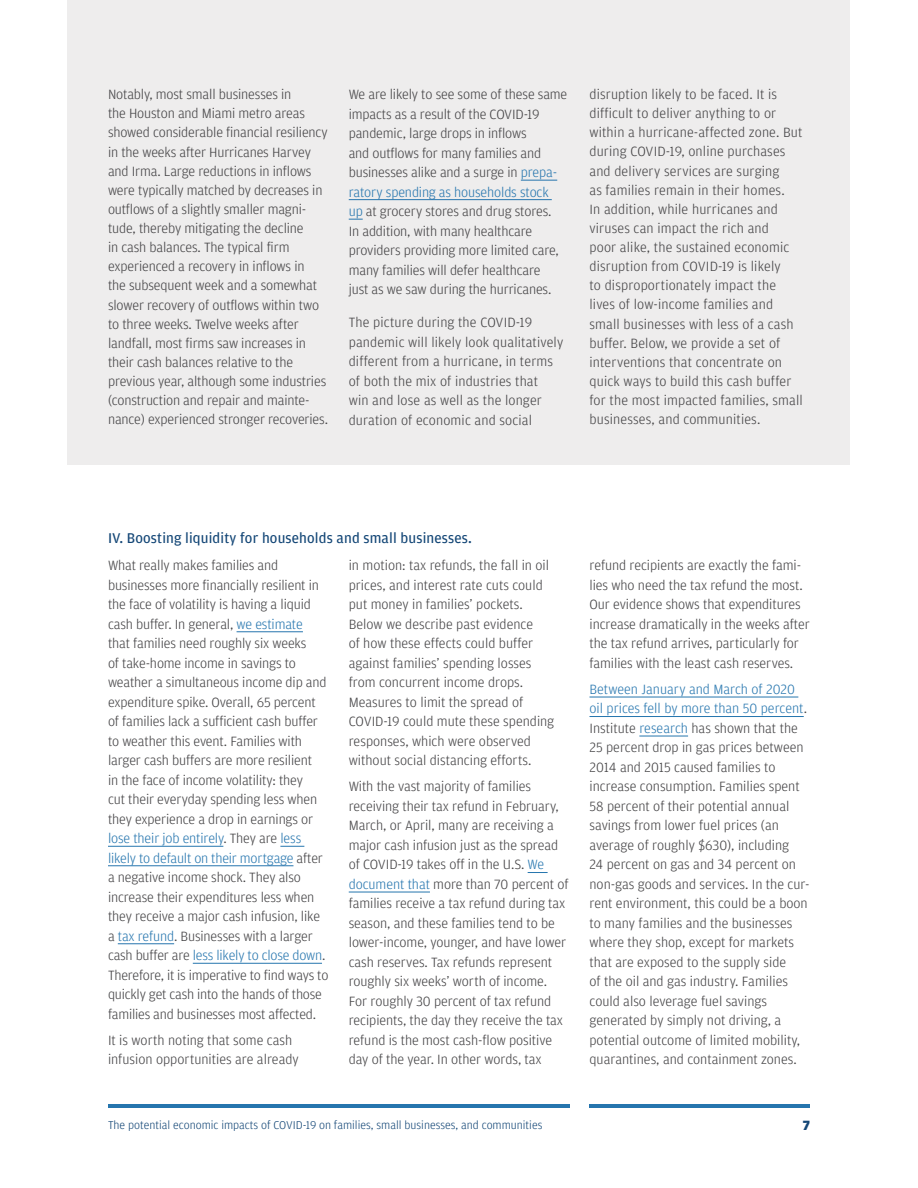
<style>
.page{position:relative;width:918px;height:1188px;background:#fff}
.page>*{position:absolute;margin:0;border:0;box-sizing:border-box;transform-origin:0 0}
.t1{font:15px "Amplitude";letter-spacing:.01em;color:#134676}
.P_-_Paragraph_Text{font:300 14.25px/19.5px "Amplitude";letter-spacing:-.005em;color:#414042}
.t2{font:900 14.25px "Amplitude";color:#134676}
.t3{font:300 12px "Amplitude";color:#134676}
.s1{color:#2575ae}
</style>
<div class="page">
<hr style="left:108px;top:1104px;width:461px;height:3px;background:#2575ae">
<hr style="left:590px;top:1104px;width:220px;height:4px;background:#2575ae">
<div style="left:68px;top:0;width:782px;height:464px;background:#eeeded"></div>
<hr style="left:521px;top:180px;width:36px;height:1px;background:#2575ae">
<hr style="left:349px;top:199px;width:203px;height:1px;background:#2575ae">
<svg style="left:349px;top:219px;width:14px;height:1px"></svg>
<hr style="left:237px;top:632px;width:66px;height:1px;background:#2575ae">
<hr style="left:108px;top:846px;width:115px;height:1px;background:#2575ae">
<svg style="left:280px;top:846px;width:24px;height:1px"></svg>
<hr style="left:108px;top:866px;width:185px;height:1px;background:#2575ae">
<hr style="left:118px;top:944px;width:56px;height:1px;background:#2575ae">
<hr style="left:193px;top:963px;width:129px;height:1px;background:#2575ae">
<svg style="left:528px;top:872px;width:20px;height:1px"></svg>
<hr style="left:349px;top:892px;width:81px;height:1px;background:#2575ae">
<hr style="left:590px;top:697px;width:208px;height:1px;background:#2575ae">
<hr style="left:590px;top:716px;width:214px;height:1px;background:#2575ae">
<hr style="left:639px;top:736px;width:49px;height:1px;background:#2575ae">
<p class="P_-_Paragraph_Text" style="left:108px;top:85px;width:222px;line-height:19px">Notably, most small businesses in<br>the Houston and Miami metro areas showed considerable financial resiliency in the weeks after Hurricanes Harvey and Irma. Large reductions in inflows were typically matched by decreases in outflows of a slightly smaller magni&shy;tude, thereby mitigating the decline<br>in cash balances. The typical firm experienced a recovery in inflows in<br>the subsequent week and a somewhat slower recovery of outflows within two to three weeks. Twelve weeks after landfall, most firms saw increases in their cash balances relative to the previous year, although some industries (construction and repair and mainte&shy;nance) experienced stronger recoveries.</p>
<p class="P_-_Paragraph_Text" style="left:349px;top:85px;width:220px">We are likely to see some of these same impacts as a result of the COVID-19 pandemic, large drops in inflows<br>and outflows for many families and businesses alike and a surge in <span class="s1">prepa&shy;ratory spending as households stock<br>up</span> at grocery stores and drug stores.<br>In addition, with many healthcare providers providing more limited care, many families will defer healthcare<br>just as we saw during the hurricanes.</p>
<p class="P_-_Paragraph_Text" style="left:349px;top:313px;width:216px">The picture during the COVID-19 pandemic will likely look qualitatively different from a hurricane, in terms of both the mix of industries that<br>win and lose as well as the longer duration of economic and social</p>
<p class="P_-_Paragraph_Text" style="left:590px;top:85px;width:215px;line-height:19px">disruption likely to be faced. It is difficult to deliver anything to or within a hurricane-affected zone. But during COVID-19, online purchases and delivery services are surging<br>as families remain in their homes.<br>In addition, while hurricanes and viruses can impact the rich and<br>poor alike, the sustained economic disruption from COVID-19 is likely<br>to disproportionately impact the lives of low-income families and small businesses with less of a cash buffer. Below, we provide a set of interventions that concentrate on quick ways to build this cash buffer for the most impacted families, small businesses, and communities.</p>
<h3 class="t1" style="left:108px;top:530px;width:365px">IV. Boosting liquidity for households and small businesses.</h3>
<p class="P_-_Paragraph_Text" style="left:108px;top:556px;width:222px">What really makes families and businesses more financially resilient in the face of volatility is having a liquid cash buffer. In general, <span class="s1">we estimate </span>that families need roughly six weeks<br>of take-home income in savings to weather a simultaneous income dip and expenditure spike. Overall, 65 percent of families lack a sufficient cash buffer to weather this event. Families with larger cash buffers are more resilient<br>in the face of income volatility: they<br>cut their everyday spending less when they experience a drop in earnings or <span class="s1">lose their job entirely</span>. They are <span class="s1">less likely to default on their mortgage</span> after a negative income shock. They also increase their expenditures less when they receive a major cash infusion, like a <span class="s1">tax refund</span>. Businesses with a larger cash buffer are <span class="s1">less likely to close down</span>.<br>Therefore, it is imperative to find ways to quickly get cash into the hands of those families and businesses most affected.</p>
<p class="P_-_Paragraph_Text" style="left:108px;top:1030px;width:192px">It is worth noting that some cash infusion opportunities are already</p>
<p class="P_-_Paragraph_Text" style="left:349px;top:556px;width:207px">in motion: tax refunds, the fall in oil prices, and interest rate cuts could put money in families’ pockets.<br>Below we describe past evidence<br>of how these effects could buffer against families’ spending losses from concurrent income drops.<br>Measures to limit the spread of COVID-19 could mute these spending responses, which were observed without social distancing efforts.</p>
<p class="P_-_Paragraph_Text" style="left:349px;top:777px;width:221px">With the vast majority of families receiving their tax refund in February, March, or April, many are receiving a major cash infusion just as the spread of COVID-19 takes off in the U.S. <span class="s1">We document that</span> more than 70 percent of families receive a tax refund during tax season, and these families tend to be lower-income, younger, and have lower cash reserves. Tax refunds represent roughly six weeks’ worth of income.<br>For roughly 30 percent of tax refund recipients, the day they receive the tax refund is the most cash-flow positive day of the year. In other words, tax</p>
<p class="P_-_Paragraph_Text" style="left:590px;top:556px;width:222px">refund recipients are exactly the fami&shy;lies who need the tax refund the most.<br>Our evidence shows that expenditures increase dramatically in the weeks after the tax refund arrives, particularly for families with the least cash reserves.</p>
<p class="P_-_Paragraph_Text" style="left:590px;top:680px;width:222px"><span class="s1">Between January and March of 2020 oil prices fell by more than 50 percent</span>.<br>Institute <span class="s1">research</span> has shown that the 25 percent drop in gas prices between 2014 and 2015 caused families to increase consumption. Families spent 58 percent of their potential annual savings from lower fuel prices (an average of roughly $630), including<br>24 percent on gas and 34 percent on non-gas goods and services. In the cur&shy;rent environment, this could be a boon to many families and the businesses where they shop, except for markets that are exposed to the supply side<br>of the oil and gas industry. Families could also leverage fuel savings generated by simply not driving, a potential outcome of limited mobility, quarantines, and containment zones.</p>
<p class="t3" style="left:108px;top:1118px;width:436px">The potential economic impacts of COVID-19 on families, small businesses, and communities</p>
<p class="t2" style="left:803px;top:1117px;width:9px">7</p>
</div>
